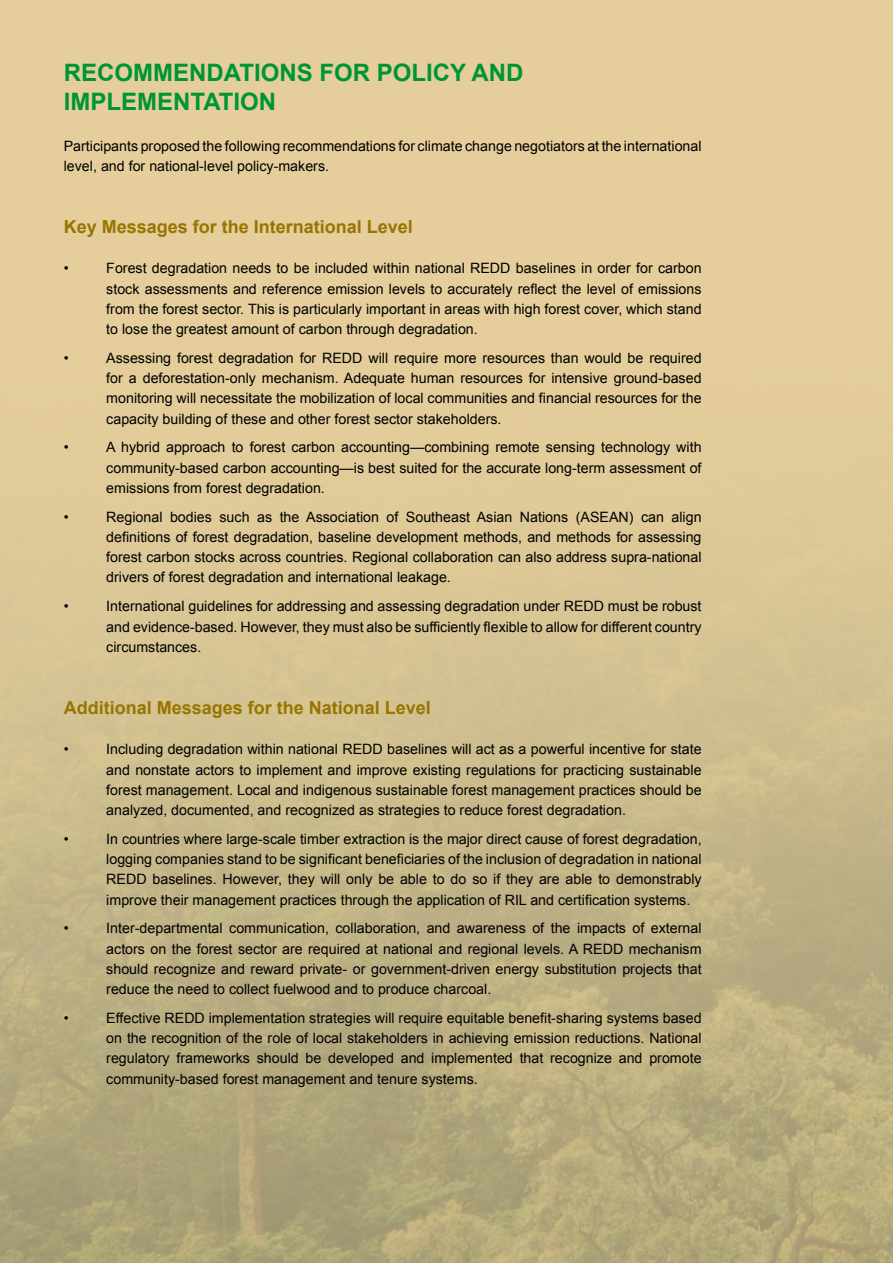
<style>
.page{position:relative;width:893px;height:1263px;background:#fff}
.page>*{position:absolute;margin:0;border:0;box-sizing:border-box;transform-origin:0 0}
.t1{font:700 24px/28.8px "Arial";color:#009534}
.t2{font:700 18px "Arial";color:#977500}
.t3{font:14.25px/20.2px "Arial";color:#000;text-align:justify}
</style>
<div class="page">
<div style="left:0;top:0;width:893px;height:1263px;background:linear-gradient(to bottom,#f2d8a3,#b1a77c)"></div>
<h1 class="t1" style="left:64px;top:59px;width:461px">RECOMMENDATIONS FOR POLICY AND<br>IMPLEMENTATION</h1>
<p class="t3" style="left:64px;top:136px;width:639px">Participants proposed the following recommendations for climate change negotiators at the international level, and for national-level policy-makers.</p>
<p class="t2" style="left:64px;top:215px;width:351px">Key Messages for the International Level</p>
<p class="t3" style="left:64px;top:258px;width:6px">•</p>
<p class="t3" style="left:106px;top:258px;width:597px">Forest degradation needs to be included within national REDD baselines in order for carbon stock assessments and reference emission levels to accurately reflect the level of emissions from the forest sector. This is particularly important in areas with high forest cover, which stand to lose the greatest amount of carbon through degradation.</p>
<p class="t3" style="left:64px;top:348px;width:6px">•</p>
<p class="t3" style="left:106px;top:348px;width:597px">Assessing forest degradation for REDD will require more resources than would be required for a deforestation-only mechanism. Adequate human resources for intensive ground-based monitoring will necessitate the mobilization of local communities and financial resources for the capacity building of these and other forest sector stakeholders.</p>
<p class="t3" style="left:64px;top:437px;width:6px">•</p>
<p class="t3" style="left:106px;top:437px;width:597px">A hybrid approach to forest carbon accounting—combining remote sensing technology with community-based carbon accounting—is best suited for the accurate long-term assessment of emissions from forest degradation.</p>
<p class="t3" style="left:64px;top:507px;width:6px">•</p>
<p class="t3" style="left:106px;top:507px;width:597px">Regional bodies such as the Association of Southeast Asian Nations (ASEAN) can align definitions of forest degradation, baseline development methods, and methods for assessing forest carbon stocks across countries. Regional collaboration can also address supra-national drivers of forest degradation and international leakage.</p>
<p class="t3" style="left:64px;top:596px;width:6px">•</p>
<p class="t3" style="left:106px;top:596px;width:597px">International guidelines for addressing and assessing degradation under REDD must be robust and evidence-based. However, they must also be sufficiently flexible to allow for different country circumstances.</p>
<p class="t2" style="left:64px;top:696px;width:369px">Additional Messages for the National Level</p>
<p class="t3" style="left:64px;top:739px;width:6px">•</p>
<p class="t3" style="left:106px;top:739px;width:597px">Including degradation within national REDD baselines will act as a powerful incentive for state and nonstate actors to implement and improve existing regulations for practicing sustainable forest management. Local and indigenous sustainable forest management practices should be analyzed, documented, and recognized as strategies to reduce forest degradation.</p>
<p class="t3" style="left:64px;top:829px;width:6px">•</p>
<p class="t3" style="left:106px;top:829px;width:597px">In countries where large-scale timber extraction is the major direct cause of forest degradation, logging companies stand to be significant beneficiaries of the inclusion of degradation in national REDD baselines. However, they will only be able to do so if they are able to demonstrably improve their management practices through the application of RIL and certification systems.</p>
<p class="t3" style="left:64px;top:918px;width:6px">•</p>
<p class="t3" style="left:106px;top:918px;width:597px">Inter-departmental communication, collaboration, and awareness of the impacts of external actors on the forest sector are required at national and regional levels. A REDD mechanism should recognize and reward private- or government-driven energy substitution projects that reduce the need to collect fuelwood and to produce charcoal.</p>
<p class="t3" style="left:64px;top:1008px;width:6px">•</p>
<p class="t3" style="left:106px;top:1008px;width:597px">Effective REDD implementation strategies will require equitable benefit-sharing systems based on the recognition of the role of local stakeholders in achieving emission reductions. National regulatory frameworks should be developed and implemented that recognize and promote community-based forest management and tenure systems.</p>
</div>
